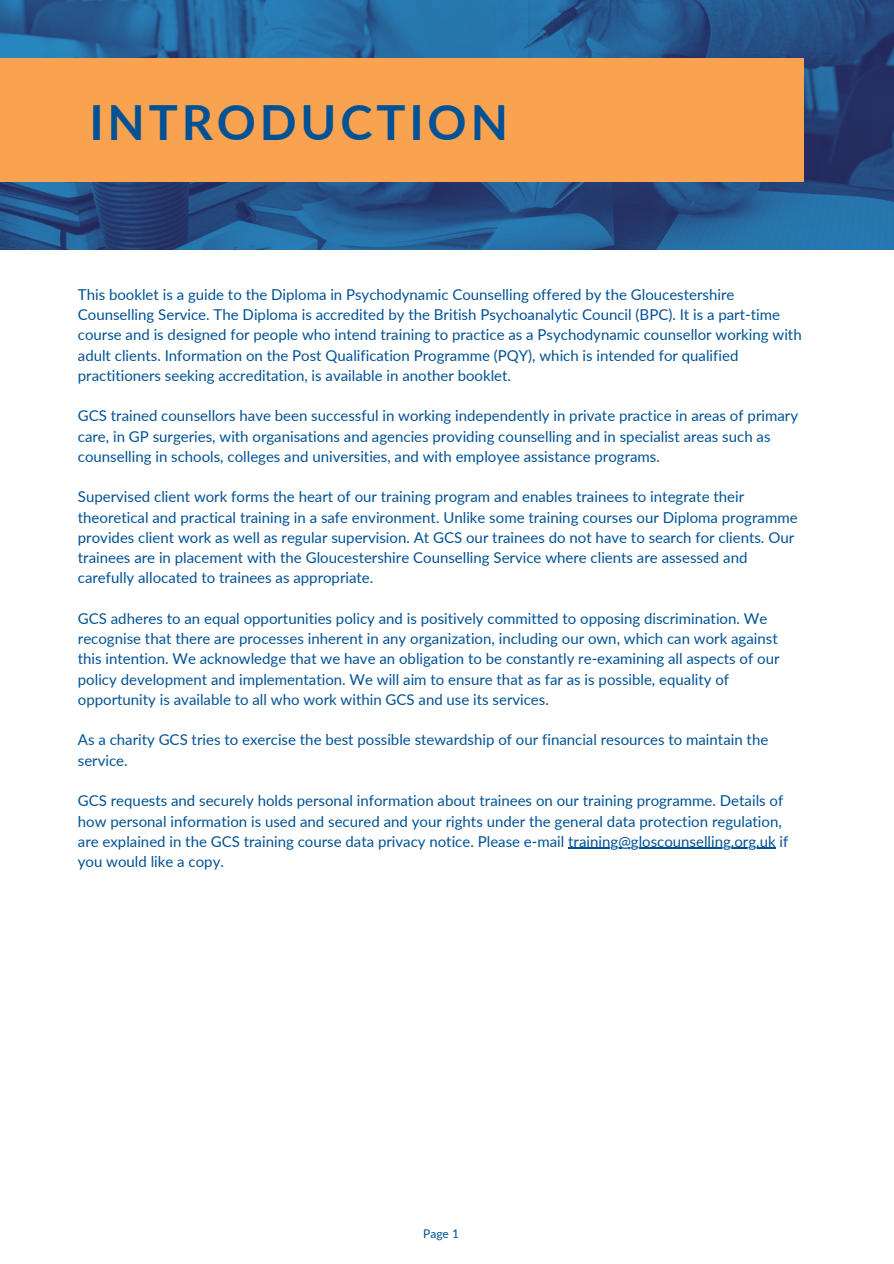
<style>
.page{position:relative;width:894px;height:1264px;background:#fff}
.page>*{position:absolute;margin:0;border:0;box-sizing:border-box;transform-origin:0 0}
.t1{font:700 48.45px "Lato";letter-spacing:.08em;color:#005295}
.t2{font:15px/20.2px "Lato";color:#005295}
.t3{font:12px "Lato";color:#005295}
</style>
<div class="page">
<img style="left:0;top:0;width:893px;height:249px">
<div style="left:0;top:59px;width:803px;height:122px;background:#f9a350"></div>
<hr style="left:568px;top:847px;width:207px;height:2px;background:#005295">
<h1 class="t1" style="left:89px;top:92px;width:420px">INTRODUCTION</h1>
<h2 class="t2" style="left:78px;top:284px;width:725px">This booklet is a guide to the Diploma in Psychodynamic Counselling offered by the Gloucestershire Counselling Service. The Diploma is accredited by the British Psychoanalytic Council (BPC). It is a part-time course and is designed for people who intend training to practice as a Psychodynamic counsellor working with adult clients. Information on the Post Qualification Programme (PQY), which is intended for qualified practitioners seeking accreditation, is available in another booklet.</h2>
<h2 class="t2" style="left:78px;top:405px;width:721px">GCS trained counsellors have been successful in working independently in private practice in areas of primary care, in GP surgeries, with organisations and agencies providing counselling and in specialist areas such as counselling in schools, colleges and universities, and with employee assistance programs.</h2>
<h2 class="t2" style="left:78px;top:486px;width:721px">Supervised client work forms the heart of our training program and enables trainees to integrate their theoretical and practical training in a safe environment. Unlike some training courses our Diploma programme provides client work as well as regular supervision. At GCS our trainees do not have to search for clients. Our trainees are in placement with the Gloucestershire Counselling Service where clients are assessed and carefully allocated to trainees as appropriate.</h2>
<h2 class="t2" style="left:78px;top:608px;width:703px">GCS adheres to an equal opportunities policy and is positively committed to opposing discrimination. We recognise that there are processes inherent in any organization, including our own, which can work against this intention. We acknowledge that we have an obligation to be constantly re-examining all aspects of our policy development and implementation. We will aim to ensure that as far as is possible, equality of opportunity is available to all who work within GCS and use its services.</h2>
<h2 class="t2" style="left:78px;top:729px;width:691px">As a charity GCS tries to exercise the best possible stewardship of our financial resources to maintain the service.</h2>
<h2 class="t2" style="left:78px;top:790px;width:712px">GCS requests and securely holds personal information about trainees on our training programme. Details of how personal information is used and secured and your rights under the general data protection regulation, are explained in the GCS training course data privacy notice. Please e-mail training@gloscounselling.org.uk if</h2>
<p class="t2" style="left:78px;top:851px;width:147px">you would like a copy.</p>
<p class="t3" style="left:423px;top:1225px;width:37px">Page 1</p>
</div>
